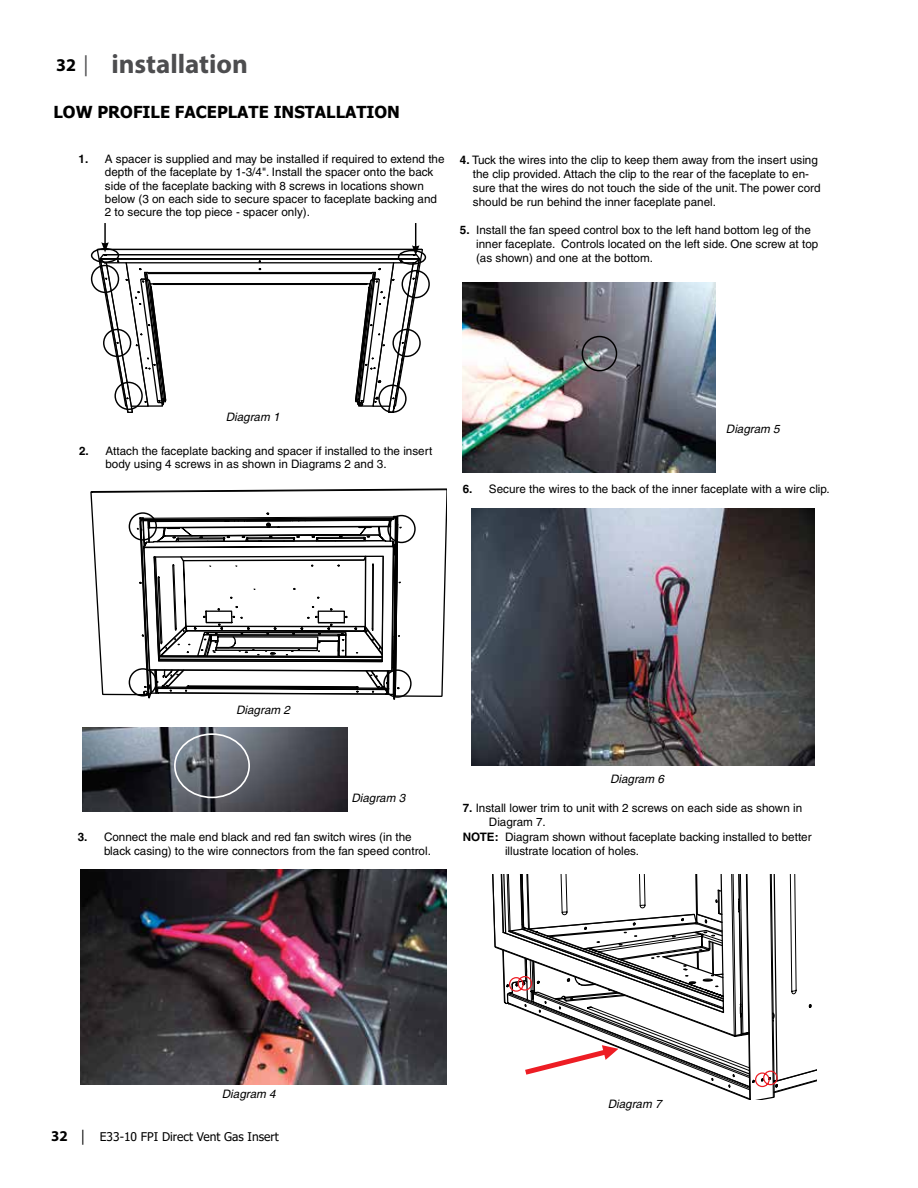
<style>
.page{position:relative;width:918px;height:1188px;background:#fff}
.page>*{position:absolute;margin:0;border:0;box-sizing:border-box;transform-origin:0 0}
.t1{font:700 27px "Myriad Pro";color:#4d4d4f}
.t2{font:700 20.4px "Helvetica";color:#000}
.t3{font:700 16.5px "Tahoma";color:#000}
.t4{font:12px "Tahoma";color:#000}
.t5{font:11.7px/14px "Helvetica";color:#000}
.t6{font:italic 11.7px "Helvetica";color:#000}
.s1{font-size:18px;color:#000}
.s2{font-weight:400;font-size:21px}
.s3{font-weight:700}
.s4{font-family:"Myriad Pro";font-weight:700;font-size:15px}
.s5{font-family:"Myriad Pro";font-size:15px}
</style>
<div class="page">
<img style="left:83px;top:728px;width:59px;height:83px">
<img style="left:81px;top:870px;width:366px;height:215px">
<img style="left:463px;top:282px;width:252px;height:190px">
<div style="left:582px;top:336px;width:35px;height:35px;border:1px solid #000;border-radius:50%"></div>
<svg style="left:142px;top:727px;width:253px;height:162px"></svg>
<svg style="left:90px;top:488px;width:357px;height:209px"></svg>
<svg style="left:136px;top:488px;width:277px;height:212px"></svg>
<svg style="left:128px;top:512px;width:288px;height:187px"></svg>
<img style="left:471px;top:508px;width:344px;height:258px">
<svg style="left:492px;top:874px;width:324px;height:225px"></svg>
<svg style="left:98px;top:223px;width:325px;height:190px"></svg>
<h1 class="t1" style="left:56px;top:46px;width:193px"><span class="s1">32</span> <span class="s2">|</span> installation</h1>
<h3 class="t3" style="left:54px;top:101px;width:348px">LOW PROFILE FACEPLATE INSTALLATION</h3>
<h2 class="t2" style="left:78px;top:108px;width:318px">Low profile faceplate installation</h2>
<p class="t5" style="left:105px;top:153px;width:341px;line-height:13.2px;text-indent:-26px"><span class="s3">1.</span> A spacer is supplied and may be installed if required to extend the depth of the faceplate by 1-3/4". Install the spacer onto the back side of the faceplate backing with 8 screws in locations shown below (3 on each side to secure spacer to faceplate backing and 2 to secure the top piece - spacer only).</p>
<p class="t5" style="left:473px;top:153px;width:349px;text-indent:-13px"><span class="s3">4.</span> Tuck the wires into the clip to keep them away from the insert using the clip provided. Attach the clip to the rear of the faceplate to en&shy;sure that the wires do not touch the side of the unit. The power cord should be run behind the inner faceplate panel.</p>
<p class="t5" style="left:476px;top:223px;width:344px;text-indent:-16px"><span class="s3">5.</span> Install the fan speed control box to the left hand bottom leg of the inner faceplate. Controls located on the left side. One screw at top (as shown) and one at the bottom.</p>
<p class="t6" style="left:226px;top:410px;width:55px">Diagram 1</p>
<p class="t5" style="left:105px;top:444px;width:328px;line-height:13.2px;text-indent:-26px"><span class="s3">2.</span> Attach the faceplate backing and spacer if installed to the insert body using 4 screws in as shown in Diagrams 2 and 3.</p>
<p class="t6" style="left:726px;top:422px;width:55px">Diagram 5</p>
<p class="t5" style="left:463px;top:482px;width:369px"><span class="s3">6.</span> Secure the wires to the back of the inner faceplate with a wire clip.</p>
<p class="t6" style="left:236px;top:703px;width:55px">Diagram 2</p>
<p class="t6" style="left:351px;top:791px;width:55px">Diagram 3</p>
<p class="t5" style="left:104px;top:830px;width:328px;text-indent:-26px"><span class="s3">3.</span> Connect the male end black and red fan switch wires (in the black casing) to the wire connectors from the fan speed control.</p>
<p class="t6" style="left:610px;top:772px;width:55px">Diagram 6</p>
<p class="t5" style="left:463px;top:801px;width:341px"><span class="s3">7.</span> Install lower trim to unit with 2 screws on each side as shown in</p>
<p class="t5" style="left:489px;top:815px;width:58px">Diagram 7.</p>
<p class="t5" style="left:463px;top:829px;width:350px"><span class="s3">NOTE:</span> Diagram shown without faceplate backing installed to better</p>
<p class="t5" style="left:505px;top:843px;width:136px">illustrate location of holes.</p>
<p class="t6" style="left:222px;top:1087px;width:55px">Diagram 4</p>
<p class="t4" style="left:51px;top:1129px;width:229px"><span class="s4">32</span> <span class="s5">|</span> E33-10 FPI Direct Vent Gas Insert</p>
<p class="t6" style="left:608px;top:1097px;width:55px">Diagram 7</p>
</div>
